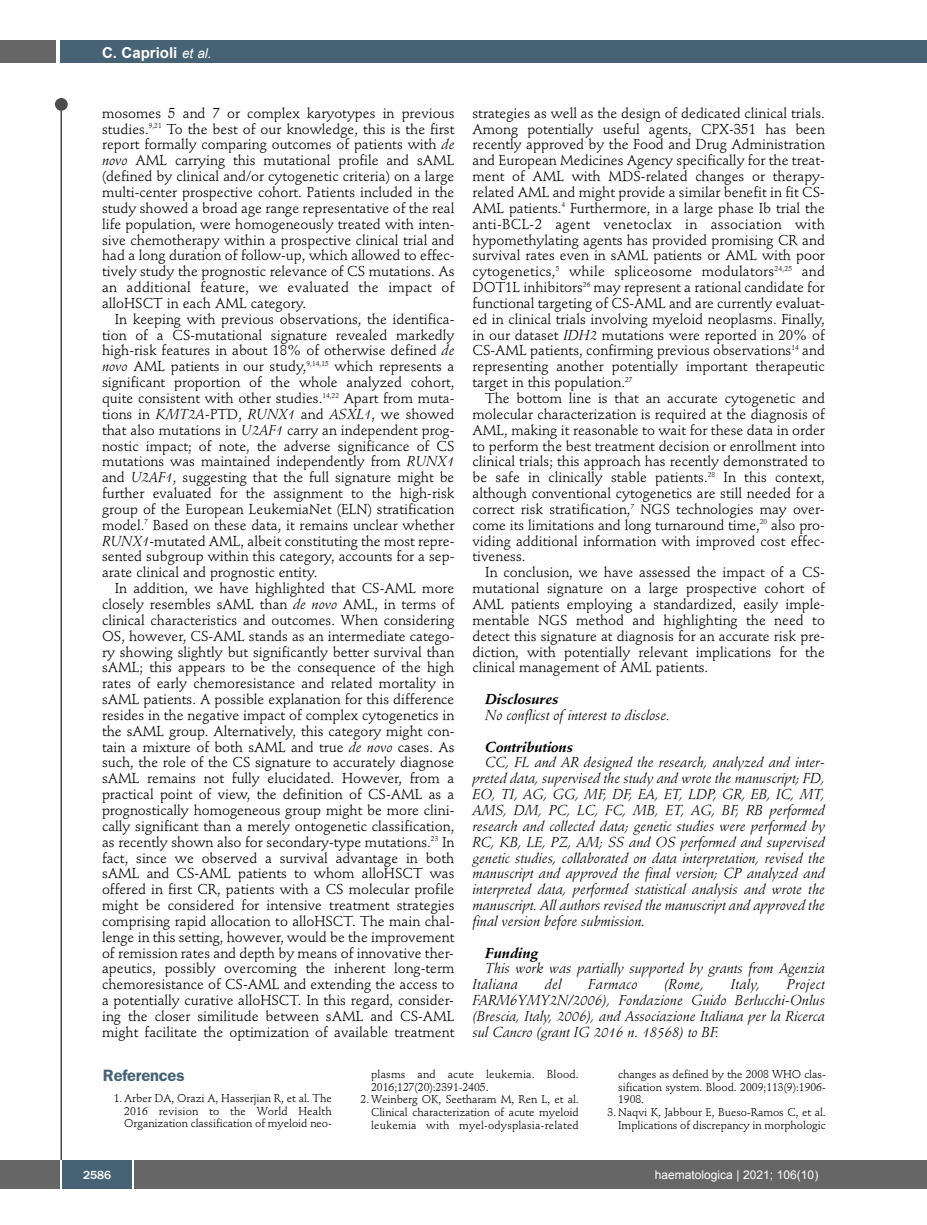
<style>
.page{position:relative;width:927px;height:1225px;background:#fff}
.page>*{position:absolute;margin:0;border:0;box-sizing:border-box;transform-origin:0 0}
.t1{font:600 16.5px "Franklin Gothic";letter-spacing:-.01em;color:#466274}
.t2{font:700 15px "Arial";color:#fff}
.t3{font:14.25px/15.9px "Stempel Schneidler";color:#000;text-align:justify}
.t4{font:italic 14.25px/15.9px "Stempel Schneidler";color:#000;text-align:justify}
.t5{font:italic 700 14.25px "Stempel Schneidler";color:#000}
.t6{font:italic 14.25px "Stempel Schneidler";letter-spacing:.02em;color:#000}
.t7{font:12px "Arial";color:#fff}
.t8{font:500 12px "Franklin Gothic";color:#fff}
.t9{font:11.25px/12.8px "Stempel Schneidler";letter-spacing:-.005em;color:#000;text-align:justify}
.t10{font:11.25px/12.8px "Stempel Schneidler";letter-spacing:.015em;color:#000}
.s1{font-weight:400;font-style:italic;font-size:13.5px}
.s2{font-style:italic}
</style>
<div class="page">
<div style="left:911px;top:40px;width:16px;height:22px;background:#466274"></div>
<div style="left:910px;top:1160px;width:17px;height:28px;background:#666"></div>
<div style="left:55px;top:98px;width:13px;height:13px;background:#4d4d4d;border-radius:50%"></div>
<hr style="left:60px;top:101px;width:2px;height:1061px;background:#4d4d4d">
<div style="left:60px;top:40px;width:852px;height:22px;background:#466274"></div>
<div style="left:0;top:40px;width:56px;height:22px;background:#666"></div>
<div style="left:0;top:1160px;width:911px;height:28px;background:#666"></div>
<div style="left:62px;top:1160px;width:71px;height:28px;background:#466274"></div>
<hr style="left:60px;top:1160px;width:2px;height:28px;background:#fff">
<svg style="left:133px;top:1160px;width:1px;height:28px"></svg>
<p class="t2" style="left:102px;top:44px;width:111px">C. Caprioli <span class="s1">et al.</span></p>
<p class="t3" style="left:102px;top:106px;width:354px">mosomes 5 and 7 or complex karyotypes in previous studies.<sup>9,21</sup> To the best of our knowledge, this is the first report formally comparing outcomes of patients with <span class="s2">de novo</span> AML carrying this mutational profile and sAML (defined by clinical and/or cytogenetic criteria) on a large multi-center prospective cohort. Patients included in the study showed a broad age range representative of the real life population, were homogeneously treated with inten&shy;sive chemotherapy within a prospective clinical trial and had a long duration of follow-up, which allowed to effec&shy;tively study the prognostic relevance of CS mutations. As an additional feature, we evaluated the impact of alloHSCT in each AML category.</p>
<p class="t3" style="left:102px;top:312px;width:354px;text-indent:13px">In keeping with previous observations, the identifica&shy;tion of a CS-mutational signature revealed markedly high-risk features in about 18% of otherwise defined <span class="s2">de novo</span> AML patients in our study,<sup>9,14,15</sup> which represents a significant proportion of the whole analyzed cohort, quite consistent with other studies.<sup>14,22</sup> Apart from muta&shy;tions in <span class="s2">KMT2A-</span>PTD, <span class="s2">RUNX1</span> and <span class="s2">ASXL1</span>, we showed that also mutations in <span class="s2">U2AF1</span> carry an independent prog&shy;nostic impact; of note, the adverse significance of CS mutations was maintained independently from <span class="s2">RUNX1 </span>and <span class="s2">U2AF1</span>, suggesting that the full signature might be further evaluated for the assignment to the high-risk group of the European LeukemiaNet (ELN) stratification model.<sup>7</sup> Based on these data, it remains unclear whether <span class="s2">RUNX1</span>-mutated AML, albeit constituting the most repre&shy;sented subgroup within this category, accounts for a sep&shy;arate clinical and prognostic entity.</p>
<p class="t3" style="left:102px;top:582px;width:354px;text-indent:13px">In addition, we have highlighted that CS-AML more closely resembles sAML than <span class="s2">de novo</span> AML, in terms of clinical characteristics and outcomes. When considering OS, however, CS-AML stands as an intermediate catego&shy;ry showing slightly but significantly better survival than sAML; this appears to be the consequence of the high rates of early chemoresistance and related mortality in sAML patients. A possible explanation for this difference resides in the negative impact of complex cytogenetics in the sAML group. Alternatively, this category might con&shy;tain a mixture of both sAML and true <span class="s2">de novo</span> cases. As such, the role of the CS signature to accurately diagnose sAML remains not fully elucidated. However, from a practical point of view, the definition of CS-AML as a prognostically homogeneous group might be more clini&shy;cally significant than a merely ontogenetic classification, as recently shown also for secondary-type mutations.<sup>23</sup> In fact, since we observed a survival advantage in both sAML and CS-AML patients to whom alloHSCT was offered in first CR, patients with a CS molecular profile might be considered for intensive treatment strategies comprising rapid allocation to alloHSCT. The main chal&shy;lenge in this setting, however, would be the improvement of remission rates and depth by means of innovative ther&shy;apeutics, possibly overcoming the inherent long-term chemoresistance of CS-AML and extending the access to a potentially curative alloHSCT. In this regard, consider&shy;ing the closer similitude between sAML and CS-AML might facilitate the optimization of available treatment</p>
<p class="t3" style="left:472px;top:106px;width:354px">strategies as well as the design of dedicated clinical trials.<br>Among potentially useful agents, CPX-351 has been recently approved by the Food and Drug Administration and European Medicines Agency specifically for the treat&shy;ment of AML with MDS-related changes or therapy&shy;related AML and might provide a similar benefit in fit CS-AML patients.<sup>4</sup> Furthermore, in a large phase Ib trial the anti-BCL-2 agent venetoclax in association with hypomethylating agents has provided promising CR and survival rates even in sAML patients or AML with poor cytogenetics,<sup>5</sup> while spliceosome modulators<sup>24,25</sup> and DOT1L inhibitors<sup>26</sup> may represent a rational candidate for functional targeting of CS-AML and are currently evaluat&shy;ed in clinical trials involving myeloid neoplasms. Finally, in our dataset <span class="s2">IDH2</span> mutations were reported in 20% of CS-AML patients, confirming previous observations<sup>14</sup> and representing another potentially important therapeutic target in this population.<sup>27</sup></p>
<p class="t3" style="left:472px;top:391px;width:354px;text-indent:13px">The bottom line is that an accurate cytogenetic and molecular characterization is required at the diagnosis of AML, making it reasonable to wait for these data in order to perform the best treatment decision or enrollment into clinical trials; this approach has recently demonstrated to be safe in clinically stable patients.<sup>28</sup> In this context, although conventional cytogenetics are still needed for a correct risk stratification,<sup>7</sup> NGS technologies may over&shy;come its limitations and long turnaround time,<sup>20</sup> also pro&shy;viding additional information with improved cost effec&shy;tiveness.</p>
<p class="t3" style="left:472px;top:566px;width:354px;text-indent:13px">In conclusion, we have assessed the impact of a CS&shy;mutational signature on a large prospective cohort of AML patients employing a standardized, easily imple&shy;mentable NGS method and highlighting the need to detect this signature at diagnosis for an accurate risk pre&shy;diction, with potentially relevant implications for the clinical management of AML patients.</p>
<p class="t5" style="left:485px;top:693px;width:75px">Disclosures</p>
<p class="t4" style="left:485px;top:708px;width:186px">No conflicst of interest to disclose.</p>
<p class="t5" style="left:485px;top:741px;width:89px">Contributions</p>
<p class="t4" style="left:472px;top:756px;width:354px;text-indent:13px">CC, FL and AR designed the research, analyzed and inter&shy;preted data, supervised the study and wrote the manuscript; FD, EO, TI, AG, GG, MF, DF, EA, ET, LDP, GR, EB, IC, MT, AMS, DM, PC, LC, FC, MB, ET, AG, BF, RB performed research and collected data; genetic studies were performed by RC, KB, LE, PZ, AM; SS and OS performed and supervised genetic studies, collaborated on data interpretation, revised the manuscript and approved the final version; CP analyzed and interpreted data, performed statistical analysis and wrote the manuscript. All authors revised the manuscript and approved the final version before submission.</p>
<p class="t5" style="left:485px;top:947px;width:55px">Funding</p>
<p class="t4" style="left:472px;top:962px;width:354px;text-indent:13px">This work was partially supported by grants from Agenzia<br>Italiana</p>
<p class="t4" style="left:545px;top:978px;width:18px">del</p>
<p class="t6" style="left:588px;top:978px;width:51px">Farmaco</p>
<p class="t4" style="left:664px;top:978px;width:41px">(Rome,</p>
<p class="t4" style="left:731px;top:978px;width:31px">Italy,</p>
<p class="t4" style="left:472px;top:978px;width:354px;text-indent:314px">Project FARM6YMY2N/2006), Fondazione Guido Berlucchi-Onlus (Brescia, Italy, 2006), and Associazione Italiana per la Ricerca sul Cancro (grant IG 2016 n. 18568) to BF.</p>
<p class="t1" style="left:103px;top:1069px;width:83px">References</p>
<p class="t9" style="left:124px;top:1092px;width:209px;text-indent:-11px">1. Arber DA, Orazi A, Hasserjian R, et al. The 2016 revision to the World Health Organization classification of myeloid neo-</p>
<p class="t10" style="left:371px;top:1068px;width:209px">plasms and acute leukemia. Blood.<br>2016;127(20):2391-2405.</p>
<p class="t9" style="left:371px;top:1094px;width:209px;text-indent:-11px">2. Weinberg OK, Seetharam M, Ren L, et al.<br>Clinical characterization of acute myeloid leukemia with myel-odysplasia-related</p>
<p class="t9" style="left:618px;top:1068px;width:209px">changes as defined by the 2008 WHO clas&shy;sification system. Blood. 2009;113(9):1906- 1908.</p>
<p class="t9" style="left:608px;top:1107px;width:220px;text-align:right">3. Naqvi K, Jabbour E, Bueso-Ramos C, et al.<br>Implications of discrepancy in morphologic</p>
<p class="t8" style="left:83px;top:1167px;width:30px">2586</p>
<p class="t7" style="left:655px;top:1168px;width:165px">haematologica | 2021; 106(10)</p>
</div>
